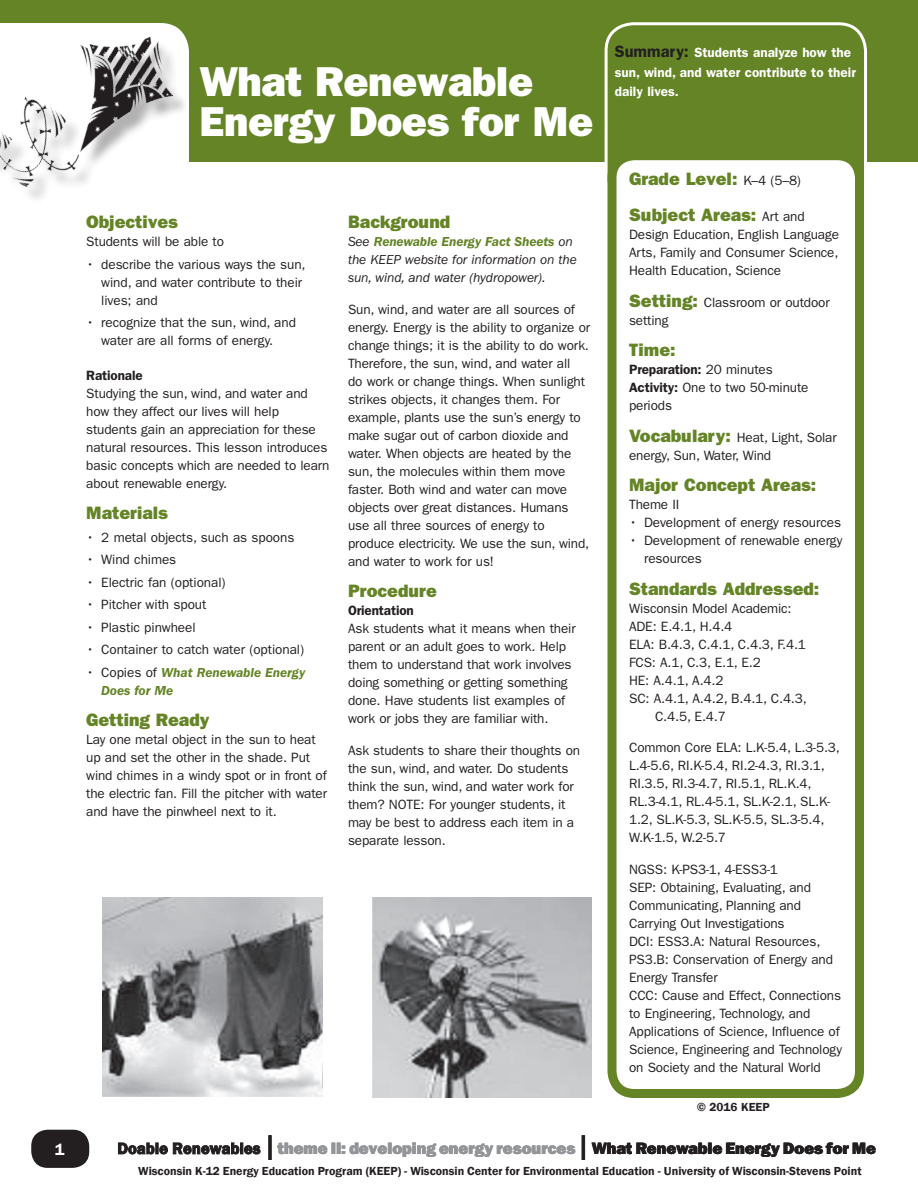
<style>
.page{position:relative;width:918px;height:1188px;background:#fff}
.page>*{position:absolute;margin:0;border:0;box-sizing:border-box;transform-origin:0 0}
.Headlines{font:42px "ITC Franklin Gothic Std Hvy";letter-spacing:-.01em;color:#fff}
.t1{font:36px "ITC Franklin Gothic Std";color:#231f20}
.Summary_Sections{font:18px "ITC Franklin Gothic Std Hvy";color:#648426}
.t2{font:16.5px "ITC Franklin Gothic Std Hvy";color:#939598}
.t3{font:16.5px "ITC Franklin Gothic Std Hvy";color:#231f20}
.t4{font:600 16.5px "Franklin Gothic";color:#fff}
.BC{font:13.5px/18px "ITC Franklin Gothic Std";letter-spacing:-.01em;color:#231f20}
.Summary_Sections-2{font:13.5px/18px "ITC Franklin Gothic Std";letter-spacing:-.01em;color:#231f20}
.BC_No_SA{font:13.5px/18px "ITC Franklin Gothic Std";letter-spacing:-.01em;color:#231f20}
.BC-2{font:italic 13.5px/18px "ITC Franklin Gothic Std";letter-spacing:-.01em;color:#231f20}
.Summary_Header_Top{font:600 13.5px/19.5px "ITC Franklin Gothic Std";color:#fff}
.t5{font:italic 600 13.5px/18px "ITC Franklin Gothic Std";letter-spacing:-.005em;color:#648426}
.BC_No_SA-2{font:600 13.5px "ITC Franklin Gothic Std";letter-spacing:-.01em;color:#231f20}
.BC_Bold_NO_SB{font:600 13.5px "ITC Franklin Gothic Std";letter-spacing:-.01em;color:#231f20}
.BC_Bold_SB{font:600 13.5px "ITC Franklin Gothic Std";letter-spacing:-.01em;color:#231f20}
.t6{font:600 12px "Franklin Gothic";color:#231f20}
.t7{font:12px "Franklin Gothic Demi";color:#231f20}
.s1{font-weight:400;font-style:normal;color:#231f20}
.s2{font-weight:600;color:#648426}
.s3{font-size:16.5px;color:#231f20}
.s4{font-family:"ITC Franklin Gothic Std";font-size:13.5px;color:#231f20}
.s5{font-family:"ITC Franklin Gothic Std Hvy";font-size:18px;color:#648426}
.s6{font-weight:400}
.s7{font-weight:600}
.s8{font-family:"Franklin Gothic";font-weight:600;color:#231f20}
.s9{font-family:"ITC Franklin Gothic Std";font-size:36px;color:#231f20}
</style>
<div class="page">
<div style="left:0;top:0;width:918px;height:162px;background:#648426"></div>
<svg style="left:604px;top:22px;width:263px;height:165px"></svg>
<div style="left:612px;top:156px;width:248px;height:938px;background:#fff;border-radius:22px"></div>
<div style="left:608px;top:151px;width:256px;height:947px;border:9px solid #648426;border-radius:22px"></div>
<svg style="left:0;top:23px;width:189px;height:176px"></svg>
<img style="left:103px;top:897px;width:220px;height:200px">
<img style="left:372px;top:898px;width:220px;height:200px">
<div style="left:31px;top:1130px;width:58px;height:38px;background:#231f20;border-radius:16px"></div>
<p class="t4" style="left:55px;top:1140px;width:11px">1</p>
<p class="Headlines" style="left:199px;top:56px;width:335px">What Renewable</p>
<p class="Headlines" style="left:199px;top:97px;width:395px">Energy Does for Me</p>
<h1 class="Headlines" style="left:85px;top:97px;width:422px">School Habitat Cards</h1>
<p class="Summary_Sections" style="left:86px;top:212px;width:93px">Objectives</p>
<p class="BC_No_SA" style="left:86px;top:233px;width:139px">Students will be able to</p>
<p class="BC" style="left:101px;top:255px;width:206px;text-indent:-15px">• describe the various ways the sun, wind, and water contribute to their lives; and</p>
<p class="BC" style="left:101px;top:314px;width:196px;text-indent:-15px">• recognize that the sun, wind, and water are all forms of energy.</p>
<p class="BC_Bold_SB" style="left:86px;top:367px;width:58px">Rationale</p>
<p class="BC" style="left:86px;top:384px;width:245px">Studying the sun, wind, and water and how they affect our lives will help students gain an appreciation for these natural resources. This lesson introduces basic concepts which are needed to learn about renewable energy.</p>
<p class="Summary_Sections" style="left:86px;top:503px;width:83px">Materials</p>
<p class="BC" style="left:86px;top:528px;width:210px">• 2 metal objects, such as spoons</p>
<p class="BC" style="left:86px;top:551px;width:92px">• Wind chimes</p>
<p class="BC" style="left:86px;top:573px;width:141px">• Electric fan (optional)</p>
<p class="BC" style="left:86px;top:596px;width:122px">• Pitcher with spout</p>
<p class="BC" style="left:86px;top:618px;width:111px">• Plastic pinwheel</p>
<p class="BC" style="left:86px;top:641px;width:219px">• Container to catch water (optional)</p>
<p class="t5" style="left:101px;top:664px;width:205px;text-indent:-15px"><span class="s1">• Copies of</span> What Renewable Energy<br>Does for Me</p>
<p class="Summary_Sections" style="left:86px;top:710px;width:125px">Getting Ready</p>
<p class="Summary_Sections-2" style="left:86px;top:731px;width:242px">Lay one metal object in the sun to heat up and set the other in the shade. Put wind chimes in a windy spot or in front of the electric fan. Fill the pitcher with water and have the pinwheel next to it.</p>
<p class="Summary_Sections" style="left:348px;top:212px;width:104px">Background</p>
<p class="BC-2" style="left:348px;top:233px;width:230px">See <span class="s2">Renewable Energy Fact Sheets</span> on the KEEP website for information on the sun, wind, and water (hydropower).</p>
<p class="BC" style="left:348px;top:300px;width:244px">Sun, wind, and water are all sources of energy. Energy is the ability to organize or change things; it is the ability to do work.<br>Therefore, the sun, wind, and water all<br>do work or change things. When sunlight strikes objects, it changes them. For example, plants use the sun’s energy to make sugar out of carbon dioxide and water. When objects are heated by the sun, the molecules within them move faster. Both wind and water can move objects over great distances. Humans use all three sources of energy to produce electricity. We use the sun, wind, and water to work for us!</p>
<p class="Summary_Sections" style="left:348px;top:581px;width:90px">Procedure</p>
<p class="BC_Bold_NO_SB" style="left:348px;top:603px;width:67px">Orientation</p>
<p class="BC" style="left:348px;top:620px;width:229px">Ask students what it means when their parent or an adult goes to work. Help them to understand that work involves doing something or getting something done. Have students list examples of work or jobs they are familiar with.</p>
<p class="BC" style="left:348px;top:741px;width:234px">Ask students to share their thoughts on the sun, wind, and water. Do students think the sun, wind, and water work for them? NOTE: For younger students, it may be best to address each item in a separate lesson.</p>
<p class="Summary_Header_Top" style="left:615px;top:43px;width:243px"><span class="s3">Summary:</span> Students analyze how the sun, wind, and water contribute to their</p>
<p class="Summary_Header_Top" style="left:615px;top:82px;width:66px">daily lives.</p>
<p class="Summary_Sections" style="left:629px;top:168px;width:173px">Grade Level: <span class="s4">K–4 (5–8)</span></p>
<p class="Summary_Sections" style="left:629px;top:204px;width:177px">Subject Areas: <span class="s4">Art and</span></p>
<p class="Summary_Sections-2" style="left:629px;top:226px;width:211px;text-align:justify">Design Education, English Language Arts, Family and Consumer Science, Health Education, Science</p>
<p class="Summary_Sections-2" style="left:629px;top:293px;width:202px"><span class="s5">Setting:</span> Classroom or outdoor setting</p>
<p class="Summary_Sections" style="left:629px;top:339px;width:48px">Time:</p>
<p class="BC_No_SA-2" style="left:629px;top:362px;width:145px">Preparation: <span class="s6">20 minutes</span></p>
<p class="BC" style="left:629px;top:379px;width:181px"><span class="s7">Activity:</span> One to two 50-minute periods</p>
<p class="Summary_Sections-2" style="left:629px;top:428px;width:209px"><span class="s5">Vocabulary:</span> Heat, Light, Solar energy, Sun, Water, Wind</p>
<p class="Summary_Sections" style="left:629px;top:474px;width:189px">Major Concept Areas:</p>
<p class="BC_No_SA" style="left:629px;top:496px;width:52px">Theme II</p>
<p class="BC" style="left:629px;top:514px;width:213px">• Development of energy resources</p>
<p class="BC" style="left:644px;top:532px;width:200px;text-indent:-15px">• Development of renewable energy resources</p>
<p class="Summary_Sections" style="left:629px;top:578px;width:192px">Standards Addressed:</p>
<p class="BC_No_SA" style="left:629px;top:599px;width:164px">Wisconsin Model Academic:<br>ADE: E.4. 1, H.4.4</p>
<p class="BC_No_SA" style="left:629px;top:635px;width:178px">ELA: B.4.3, C.4. 1, C.4.3, F.4. 1</p>
<p class="BC_No_SA" style="left:629px;top:653px;width:133px">FCS: A.1, C.3, E.1, E.2</p>
<p class="BC_No_SA" style="left:629px;top:671px;width:96px">HE: A.4. 1, A.4.2</p>
<p class="BC" style="left:655px;top:689px;width:153px;text-indent:-26px">SC: A.4. 1, A.4.2, B.4. 1, C.4.3,<br>C.4.5, E.4.7</p>
<p class="BC" style="left:629px;top:739px;width:212px">Common Core ELA: L. K-5.4, L.3-5.3, L.4-5.6, RI. K-5.4, RI.2-4.3, RI.3. 1, RI.3.5, RI.3-4.7, RI.5. 1, RL. K.4, RL.3-4. 1, RL.4-5. 1, SL. K-2. 1, SL. K-1.2, SL. K-5.3, SL. K-5.5, SL.3-5.4,<br>W. K-1.5, W.2-5.7</p>
<p class="BC" style="left:629px;top:860px;width:215px">NGSS: K-PS3-1, 4-ESS3-1<br>SEP: Obtaining, Evaluating, and<br>Communicating, Planning and<br>Carrying Out Investigations<br>DCI: ESS3.A: Natural Resources,<br>PS3. B: Conservation of Energy and<br>Energy Transfer<br>CCC: Cause and Effect, Connections to Engineering, Technology, and<br>Applications of Science, Influence of<br>Science, Engineering and Technology on Society and the Natural World</p>
<p class="t7" style="left:697px;top:1100px;width:74px">© 2016 KEEP</p>
<p class="t2" style="left:117px;top:1138px;width:460px"><span class="s8">Doable Renewables</span> <span class="s9">l</span> theme II: developing energy resources</p>
<h2 class="t1" style="left:579px;top:1127px;width:10px">l</h2>
<p class="t3" style="left:592px;top:1139px;width:286px">What Renewable Energy Does for Me</p>
<p class="t3" style="left:688px;top:1139px;width:84px">able Energ</p>
<p class="t6" style="left:138px;top:1163px;width:725px">Wisconsin K-12 Energy Education Program (KEEP) - Wisconsin Center for Environmental Education - University of Wisconsin-Stevens Point</p>
</div>
